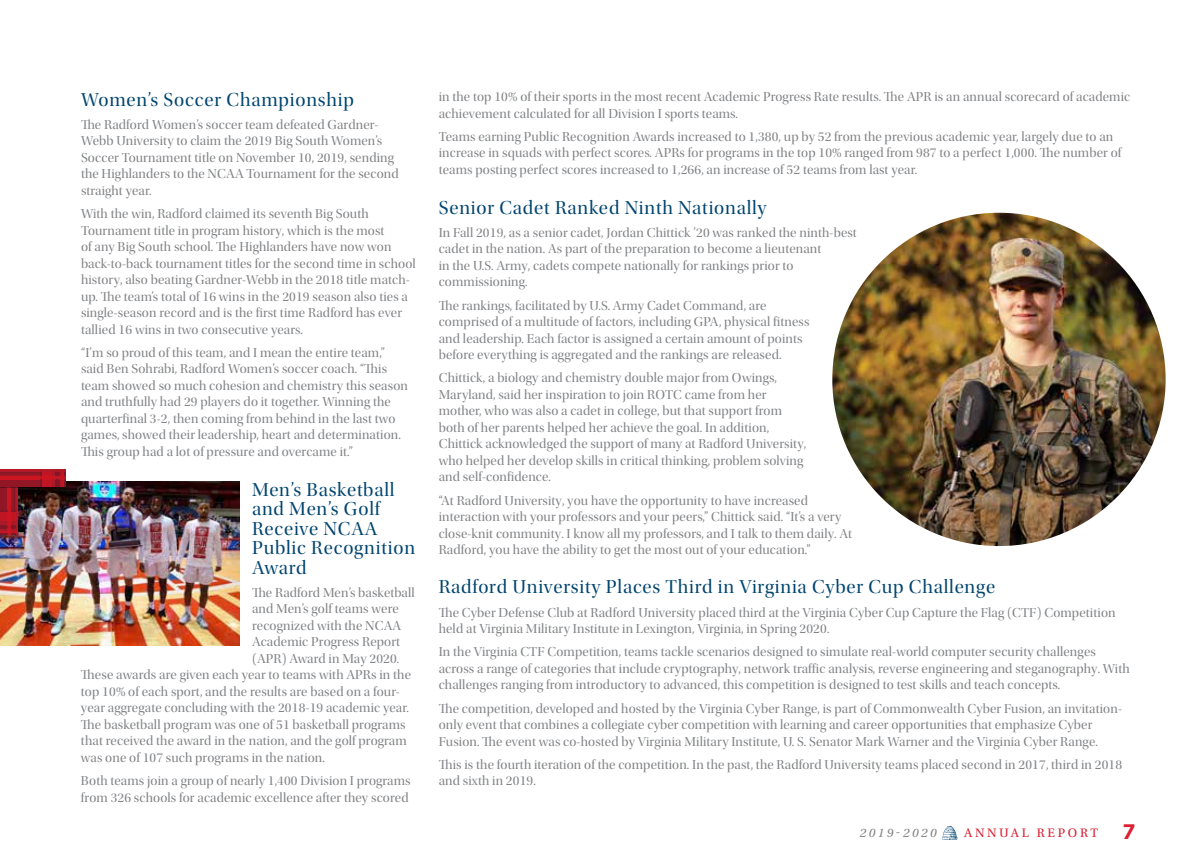
<style>
.page{position:relative;width:1188px;height:864px;background:#fff}
.page>*{position:absolute;margin:0;border:0;box-sizing:border-box;transform-origin:0 0}
.t1{font:19.5px/19.5px "Utopia Std Disp";letter-spacing:.04em;color:#00456f}
.t2{font:13.5px/16.5px "Utopia Std Disp";letter-spacing:.01em;color:#808285}
.t3{font:12.9px "Utopia Std";letter-spacing:.21em;color:#da2032}
.t4{font:italic 12.9px "Utopia Std";letter-spacing:.2em;color:#808285}
.s1{font-family:"Gotham";font-weight:700;font-size:21px}
</style>
<div class="page">
<svg style="left:942px;top:826px;width:15px;height:14px"></svg>
<img style="left:0;top:482px;width:240px;height:164px">
<svg style="left:0;top:641px;width:16px;height:1px"></svg>
<img style="left:0;top:469px;width:66px;height:66px">
<img style="left:832px;top:213px;width:334px;height:333px;border-radius:167px">
<h1 class="t1" style="left:81px;top:90px;width:274px">Women’s Soccer Championship</h1>
<p class="t2" style="left:81px;top:116px;width:319px">The Radford Women’s soccer team defeated Gardner-Webb University to claim the 2019 Big South Women’s Soccer Tournament title on November 10, 2019, sending the Highlanders to the NCAA Tournament for the second straight year.</p>
<p class="t2" style="left:81px;top:206px;width:336px">With the win, Radford claimed its seventh Big South Tournament title in program history, which is the most<br>of any Big South school. The Highlanders have now won back-to-back tournament titles for the second time in school history, also beating Gardner-Webb in the 2018 title match&shy;up. The team’s total of 16 wins in the 2019 season also ties a single-season record and is the first time Radford has ever tallied 16 wins in two consecutive years.</p>
<p class="t2" style="left:81px;top:344px;width:328px">“I’m so proud of this team, and I mean the entire team,” said Ben Sohrabi, Radford Women’s soccer coach. “This team showed so much cohesion and chemistry this season and truthfully had 29 players do it together. Winning the quarterfinal 3-2, then coming from behind in the last two games, showed their leadership, heart and determination.<br>This group had a lot of pressure and overcame it.”</p>
<h1 class="t1" style="left:252px;top:480px;width:165px">Men’s Basketball and Men’s Golf<br>Receive NCAA<br>Public Recognition<br>Award</h1>
<p class="t2" style="left:252px;top:584px;width:164px">The Radford Men’s basketball</p>
<p class="t2" style="left:252px;top:601px;width:148px">and Men’s golf teams were</p>
<p class="t2" style="left:252px;top:617px;width:151px">recognized with the NCAA</p>
<p class="t2" style="left:252px;top:634px;width:150px">Academic Progress Report</p>
<p class="t2" style="left:252px;top:650px;width:149px">(APR) Award in May 2020.</p>
<p class="t2" style="left:81px;top:667px;width:332px">These awards are given each year to teams with APRs in the</p>
<p class="t2" style="left:81px;top:683px;width:320px">top 10% of each sport, and the results are based on a four-</p>
<p class="t2" style="left:81px;top:700px;width:329px">year aggregate concluding with the 2018-19 academic year.</p>
<p class="t2" style="left:81px;top:716px;width:326px">The basketball program was one of 51 basketball programs</p>
<p class="t2" style="left:81px;top:733px;width:327px">that received the award in the nation, and the golf program</p>
<p class="t2" style="left:81px;top:749px;width:245px">was one of 107 such programs in the nation.</p>
<p class="t2" style="left:81px;top:773px;width:331px">Both teams join a group of nearly 1,400 Division I programs from 326 schools for academic excellence after they scored</p>
<p class="t2" style="left:439px;top:89px;width:693px">in the top 10% of their sports in the most recent Academic Progress Rate results. The APR is an annual scorecard of academic achievement calculated for all Division I sports teams.</p>
<p class="t2" style="left:439px;top:129px;width:684px">Teams earning Public Recognition Awards increased to 1,380, up by 52 from the previous academic year, largely due to an increase in squads with perfect scores. APRs for programs in the top 10% ranged from 987 to a perfect 1,000. The number of teams posting perfect scores increased to 1,266, an increase of 52 teams from last year.</p>
<h1 class="t1" style="left:439px;top:198px;width:330px">Senior Cadet Ranked Ninth Nationally</h1>
<p class="t2" style="left:439px;top:225px;width:420px">In Fall 2019, as a senior cadet, Jordan Chittick ’20 was ranked the ninth-best cadet in the nation. As part of the preparation to become a lieutenant<br>in the U.S. Army, cadets compete nationally for rankings prior to commissioning.</p>
<p class="t2" style="left:439px;top:297px;width:372px">The rankings, facilitated by U.S. Army Cadet Command, are comprised of a multitude of factors, including GPA, physical fitness and leadership. Each factor is assigned a certain amount of points before everything is aggregated and the rankings are released.</p>
<p class="t2" style="left:439px;top:370px;width:369px">Chittick, a biology and chemistry double major from Owings, Maryland, said her inspiration to join ROTC came from her mother, who was also a cadet in college, but that support from both of her parents helped her achieve the goal. In addition, Chittick acknowledged the support of many at Radford University, who helped her develop skills in critical thinking, problem solving and self-confidence.</p>
<p class="t2" style="left:439px;top:492px;width:415px">“At Radford University, you have the opportunity to have increased interaction with your professors and your peers,” Chittick said. “It’s a very close-knit community. I know all my professors, and I talk to them daily. At Radford, you have the ability to get the most out of your education.”</p>
<h1 class="t1" style="left:439px;top:578px;width:558px">Radford University Places Third in Virginia Cyber Cup Challenge</h1>
<p class="t2" style="left:439px;top:604px;width:678px">The Cyber Defense Club at Radford University placed third at the Virginia Cyber Cup Capture the Flag (CTF) Competition held at Virginia Military Institute in Lexington, Virginia, in Spring 2020.</p>
<p class="t2" style="left:439px;top:644px;width:693px">In the Virginia CTF Competition, teams tackle scenarios designed to simulate real-world computer security challenges across a range of categories that include cryptography, network traffic analysis, reverse engineering and steganography. With challenges ranging from introductory to advanced, this competition is designed to test skills and teach concepts.</p>
<p class="t2" style="left:439px;top:700px;width:685px">The competition, developed and hosted by the Virginia Cyber Range, is part of Commonwealth Cyber Fusion, an invitation&shy;only event that combines a collegiate cyber competition with learning and career opportunities that emphasize Cyber<br>Fusion. The event was co-hosted by Virginia Military Institute, U. S. Senator Mark Warner and the Virginia Cyber Range.</p>
<p class="t2" style="left:439px;top:756px;width:685px">This is the fourth iteration of the competition. In the past, the Radford University teams placed second in 2017, third in 2018 and sixth in 2019.</p>
<p class="t4" style="left:860px;top:826px;width:78px">2019-2020</p>
<p class="t3" style="left:964px;top:826px;width:173px">ANNUAL REPORT <span class="s1">7</span></p>
</div>
